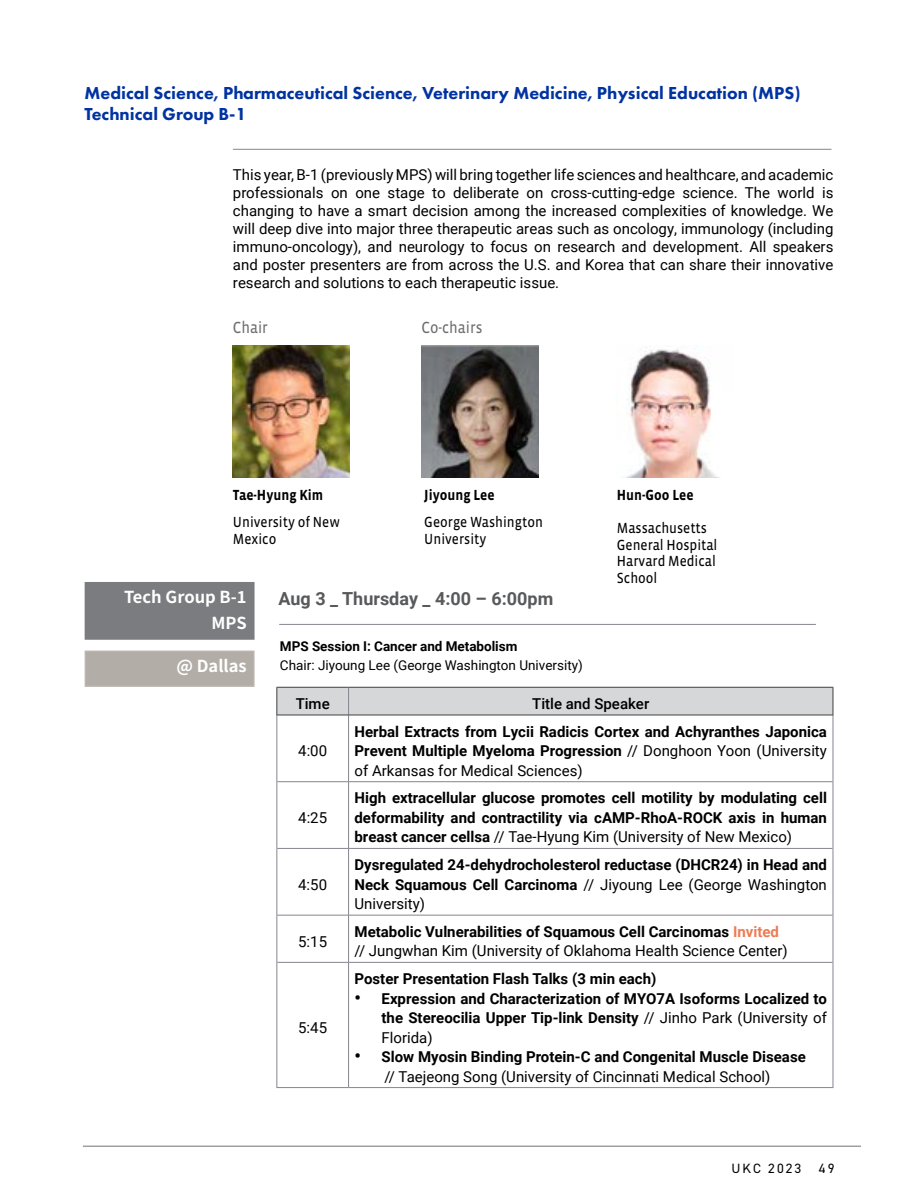
<style>
.page{position:relative;width:918px;height:1188px;background:#fff}
.page>*{position:absolute;margin:0;border:0;box-sizing:border-box;transform-origin:0 0}
.t1{font:800 18px/21.6px "Futura PT";color:#0033a1}
.t2{font:700 18px "Roboto";color:#58595b}
.t3{font:700 16.5px/25.5px "Source Han Sans K";color:#fff;text-align:right}
.t4{font:16.5px "Vista Sans OTCE";color:#6d6e71;scale:.9 1}
.t5{font:700 15px/19.5px "Roboto";color:#000;text-align:justify}
.t6{font:15px/18px "Roboto";color:#000;text-align:justify}
.t7{font:15px/16.5px "Vista Sans OTCE";color:#000;scale:.9 1}
.t8{font:700 15px "Vista Sans OTCE";color:#000;scale:.9 1}
.t9{font:500 15px "Roboto";color:#000}
.t10{font:13.5px "Roboto";color:#000}
.t11{font:700 13.5px "Roboto";letter-spacing:-.005em;color:#000}
.t12{font:13.5px "DIN2014";letter-spacing:.15em;color:#000}
.s1{font-weight:400}
.s2{font-weight:700}
.s3{font-weight:700;color:#eb7c56}
.s4{font-size:18px}
</style>
<div class="page">
<hr style="left:233px;top:149px;width:598px;height:1px;background:#858591">
<div style="left:85px;top:583px;width:169px;height:56px;background:#7b7c7f"></div>
<div style="left:85px;top:582px;width:170px;height:58px;border:2px solid #7b7c7f"></div>
<div style="left:85px;top:651px;width:169px;height:35px;background:#b3ada7"></div>
<div style="left:85px;top:651px;width:170px;height:36px;border:2px solid #bbb5af"></div>
<hr style="left:279px;top:624px;width:537px;height:1px;background:#858591">
<hr style="left:348px;top:715px;width:1px;height:67px;background:#858591">
<hr style="left:277px;top:781px;width:72px;height:1px;background:#858591">
<hr style="left:349px;top:781px;width:484px;height:1px;background:#858591">
<hr style="left:348px;top:782px;width:1px;height:66px;background:#858591">
<hr style="left:277px;top:848px;width:72px;height:1px;background:#858591">
<hr style="left:349px;top:848px;width:484px;height:1px;background:#858591">
<hr style="left:348px;top:849px;width:1px;height:66px;background:#858591">
<hr style="left:277px;top:915px;width:72px;height:1px;background:#858591">
<hr style="left:349px;top:915px;width:484px;height:1px;background:#858591">
<hr style="left:348px;top:915px;width:1px;height:47px;background:#858591">
<hr style="left:277px;top:962px;width:72px;height:1px;background:#858591">
<hr style="left:349px;top:962px;width:484px;height:1px;background:#858591">
<hr style="left:348px;top:963px;width:1px;height:124px;background:#858591">
<hr style="left:276px;top:1087px;width:73px;height:1px;background:#858591">
<hr style="left:349px;top:1087px;width:484px;height:1px;background:#858591">
<hr style="left:276px;top:715px;width:1px;height:67px;background:#858591">
<hr style="left:833px;top:715px;width:1px;height:67px;background:#858591">
<hr style="left:276px;top:782px;width:1px;height:66px;background:#858591">
<hr style="left:833px;top:782px;width:1px;height:66px;background:#858591">
<hr style="left:276px;top:848px;width:1px;height:67px;background:#858591">
<hr style="left:833px;top:848px;width:1px;height:67px;background:#858591">
<hr style="left:276px;top:915px;width:1px;height:47px;background:#858591">
<hr style="left:833px;top:915px;width:1px;height:47px;background:#858591">
<hr style="left:276px;top:962px;width:1px;height:125px;background:#858591">
<hr style="left:833px;top:962px;width:1px;height:125px;background:#858591">
<svg style="left:276px;top:687px;width:558px;height:28px;background:#cdcfd0"></svg>
<hr style="left:276px;top:715px;width:73px;height:1px;background:#414042">
<hr style="left:349px;top:715px;width:484px;height:1px;background:#414042">
<img style="left:233px;top:346px;width:117px;height:132px">
<img style="left:422px;top:346px;width:116px;height:132px">
<img style="left:622px;top:349px;width:98px;height:129px">
<hr style="left:83px;top:1146px;width:778px;height:1px;background:#717172">
<p class="t1" style="left:85px;top:82px;width:717px">Medical Science, Pharmaceutical Science, Veterinary Medicine, Physical Education (MPS)<br>Technical Group B-1</p>
<p class="t6" style="left:233px;top:165px;width:602px">This year, B-1 (previously MPS) will bring together life sciences and healthcare, and academic professionals on one stage to deliberate on cross-cutting-edge science. The world is changing to have a smart decision among the increased complexities of knowledge. We will deep dive into major three therapeutic areas such as oncology, immunology (including immuno-oncology), and neurology to focus on research and development. All speakers and poster presenters are from across the U.S. and Korea that can share their innovative research and solutions to each therapeutic issue.</p>
<p class="t4" style="left:233px;top:318px;width:40px">Chair</p>
<p class="t4" style="left:422px;top:318px;width:69px">Co-chairs</p>
<p class="t8" style="left:233px;top:487px;width:102px">Tae-Hyung Kim</p>
<p class="t7" style="left:233px;top:514px;width:120px">University of New<br>Mexico</p>
<p class="t8" style="left:424px;top:487px;width:80px">Jiyoung Lee</p>
<p class="t7" style="left:424px;top:514px;width:133px">George Washington<br>University</p>
<p class="t3" style="left:124px;top:585px;width:124px">Tech Group B-1<br>MPS</p>
<p class="t3" style="left:176px;top:653px;width:72px">@ Dallas</p>
<p class="t2" style="left:279px;top:586px;width:276px">Aug 3 _ Thursday _ 4:00 – 6:00pm</p>
<p class="t11" style="left:280px;top:636px;width:239px">MPS Session I: Cancer and Metabolism</p>
<p class="t10" style="left:280px;top:656px;width:304px">Chair: Jiyoung Lee (George Washington University)</p>
<p class="t8" style="left:617px;top:487px;width:87px">Hun-Goo Lee</p>
<p class="t7" style="left:617px;top:520px;width:113px">Massachusetts<br>General Hospital<br>Harvard Medical<br>School</p>
<p class="t9" style="left:296px;top:693px;width:36px">Time</p>
<p class="t9" style="left:532px;top:693px;width:119px">Title and Speaker</p>
<p class="t6" style="left:298px;top:741px;width:30px">4:00</p>
<p class="t5" style="left:355px;top:721px;width:474px">Herbal Extracts from Lycii Radicis Cortex and Achyranthes Japonica Prevent Multiple Myeloma Progression <span class="s1">// Donghoon Yoon (University of Arkansas for Medical Sciences)</span></p>
<p class="t6" style="left:298px;top:808px;width:30px">4:25</p>
<p class="t6" style="left:298px;top:875px;width:30px">4:50</p>
<p class="t5" style="left:355px;top:788px;width:474px">High extracellular glucose promotes cell motility by modulating cell deformability and contractility via cAMP-RhoA-ROCK axis in human breast cancer cellsa <span class="s1">// Tae-Hyung Kim (University of New Mexico)</span></p>
<p class="t5" style="left:355px;top:855px;width:474px">Dysregulated 24-dehydrocholesterol reductase (DHCR24) in Head and Neck Squamous Cell Carcinoma <span class="s1">// Jiyoung Lee (George Washington University)</span></p>
<p class="t6" style="left:298px;top:932px;width:30px">5:15</p>
<p class="t6" style="left:355px;top:921px;width:435px;line-height:19.5px"><span class="s2">Metabolic Vulnerabilities of Squamous Cell Carcinomas</span> <span class="s3">Invited </span>// Jungwhan Kim (University of Oklahoma Health Science Center)</p>
<p class="t6" style="left:298px;top:1018px;width:30px">5:45</p>
<p class="t5" style="left:355px;top:968px;width:303px">Poster Presentation Flash Talks (3 min each)</p>
<p class="t5" style="left:382px;top:988px;width:447px;text-indent:-27px"><span class="s4">•</span> Expression and Characterization of MYO7A Isoforms Localized to the Stereocilia Upper Tip-link Density <span class="s1">// Jinho Park (University of Florida)</span></p>
<p class="t5" style="left:355px;top:1046px;width:453px;text-align:center"><span class="s4">•</span> Slow Myosin Binding Protein-C and Congenital Muscle Disease <span class="s1">// Taejeong Song (University of Cincinnati Medical School)</span></p>
<p class="t12" style="left:731px;top:1160px;width:71px">UKC 2023</p>
<p class="t12" style="left:819px;top:1160px;width:17px">49</p>
</div>
